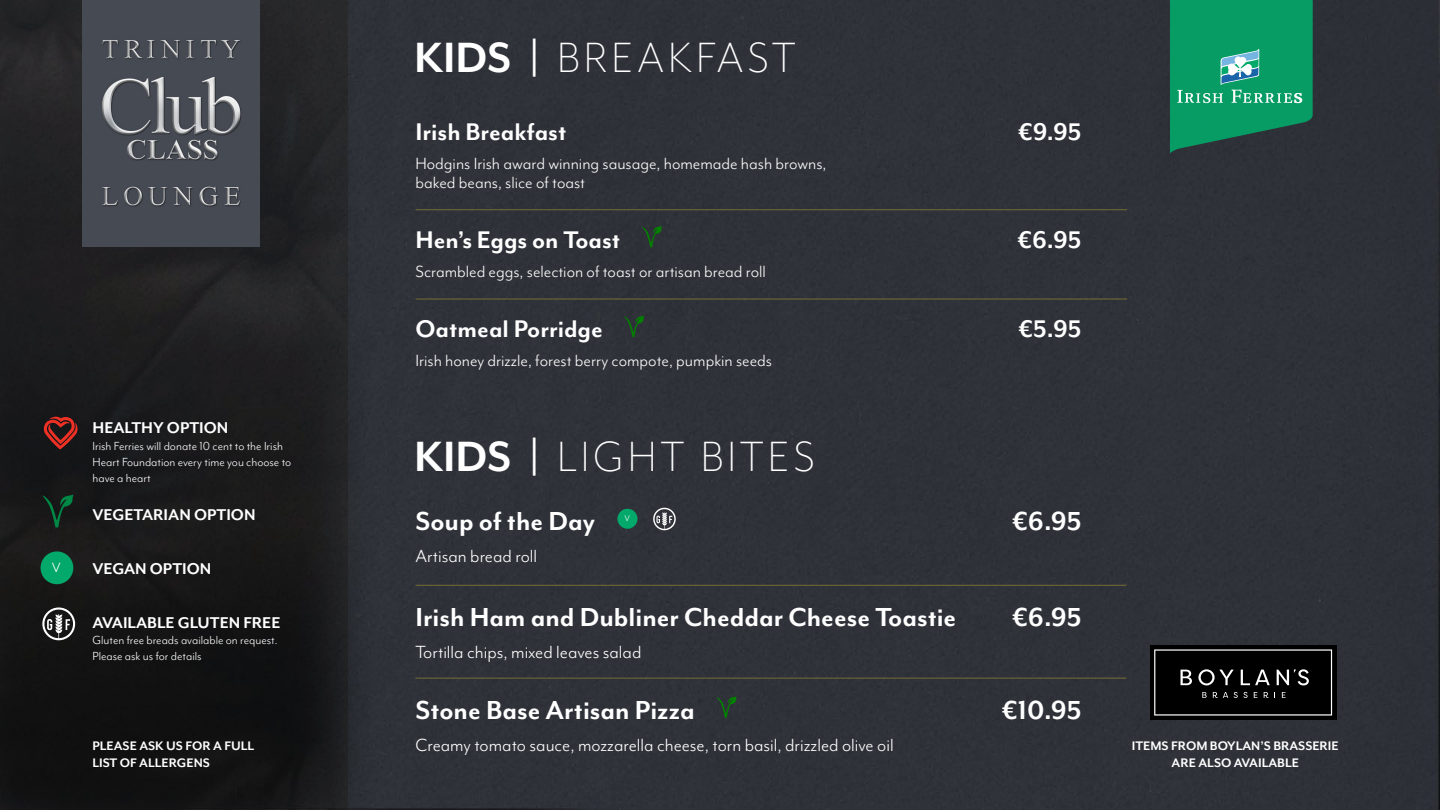
<style>
.page{position:relative;width:1440px;height:810px;background:#fff}
.page>*{position:absolute;margin:0;border:0;box-sizing:border-box;transform-origin:0 0}
.t1{font:300 48.75px "Mr Eaves Mod OT";letter-spacing:.08em;color:#fff}
.t2{font:700 30px "Mr Eaves Mod OT";color:#fff}
.t3{font:700 27.75px "Mr Eaves Mod OT";color:#fff}
.t4{font:20.25px "Mr Eaves Mod OT";color:#fff}
.t5{font:18.75px/18.7px "Mr Eaves Mod OT";color:#fff}
.t6{font:700 18px "Mr Eaves Mod OT";color:#fff}
.t7{font:15.45px "Mr Eaves Mod OT";color:#fff}
.t8{font:700 14.25px/17.1px "Mr Eaves Mod OT";color:#fff}
.t9{font:13.5px/16.2px "Mr Eaves Mod OT";color:#fff}
.t10{font:9.45px "Mr Eaves Mod OT";color:#fff}
.s1{font-weight:700}
</style>
<div class="page">
<div style="left:348px;top:0;width:1092px;height:810px;background:#2f3239"></div>
<div style="left:0;top:0;width:348px;height:810px;background:linear-gradient(to bottom,#28282a,#111)"></div>
<svg style="left:1170px;top:0;width:143px;height:154px;background:#159266"></svg>
<img style="left:82px;top:0;width:178px;height:247px">
<div style="left:1150px;top:645px;width:186px;height:75px;background:#000"></div>
<svg style="left:1154px;top:649px;width:178px;height:67px"></svg>
<hr style="left:416px;top:209px;width:711px;height:1px;background:#786d35">
<hr style="left:416px;top:299px;width:711px;height:1px;background:#786d35">
<hr style="left:416px;top:585px;width:710px;height:1px;background:#786d35">
<hr style="left:416px;top:678px;width:710px;height:1px;background:#786d35">
<div style="left:41px;top:551px;width:32px;height:33px;background:#02a96a;border-radius:50%"></div>
<svg style="left:42px;top:607px;width:33px;height:33px"></svg>
<svg style="left:44px;top:417px;width:34px;height:32px"></svg>
<svg style="left:42px;top:495px;width:31px;height:33px"></svg>
<svg style="left:624px;top:316px;width:20px;height:21px"></svg>
<svg style="left:717px;top:696px;width:20px;height:22px"></svg>
<svg style="left:642px;top:226px;width:20px;height:21px"></svg>
<svg style="left:653px;top:508px;width:23px;height:22px"></svg>
<div style="left:617px;top:509px;width:20px;height:20px;background:#02a96a;border-radius:50%"></div>
<p class="t7" style="left:52px;top:558px;width:10px">V</p>
<p class="t6" style="left:93px;top:418px;width:137px">HEALTHY OPTION</p>
<p class="t9" style="left:93px;top:437px;width:200px">Irish Ferries will donate 10 cent to the Irish<br>Heart Foundation every time you choose to have a heart</p>
<p class="t6" style="left:93px;top:504px;width:165px">VEGETARIAN OPTION</p>
<p class="t6" style="left:93px;top:558px;width:120px">VEGAN OPTION</p>
<p class="t6" style="left:93px;top:612px;width:189px">AVAILABLE GLUTEN FREE</p>
<p class="t9" style="left:93px;top:632px;width:187px">Gluten free breads available on request.<br>Please ask us for details</p>
<p class="t8" style="left:93px;top:737px;width:163px">PLEASE ASK US FOR A FULL<br>LIST OF ALLERGENS</p>
<h1 class="t1" style="left:414px;top:31px;width:383px"><span class="s1">KIDS |</span> BREAKFAST</h1>
<h3 class="t3" style="left:416px;top:116px;width:152px">Irish Breakfast</h3>
<h3 class="t3" style="left:1018px;top:116px;width:65px">€9.95</h3>
<p class="t5" style="left:416px;top:154px;width:413px">Hodgins Irish award winning sausage, homemade hash browns, baked beans, slice of toast</p>
<h3 class="t3" style="left:416px;top:224px;width:206px">Hen’s Eggs on Toast</h3>
<h3 class="t3" style="left:1017px;top:224px;width:66px">€6.95</h3>
<p class="t5" style="left:416px;top:262px;width:352px">Scrambled eggs, selection of toast or artisan bread roll</p>
<h3 class="t3" style="left:416px;top:313px;width:189px">Oatmeal Porridge</h3>
<h3 class="t3" style="left:1018px;top:313px;width:65px">€5.95</h3>
<p class="t5" style="left:416px;top:351px;width:358px">Irish honey drizzle, forest berry compote, pumpkin seeds</p>
<h1 class="t1" style="left:414px;top:429px;width:402px"><span class="s1">KIDS |</span> LIGHT BITES</h1>
<h2 class="t2" style="left:416px;top:504px;width:181px">Soup of the Day</h2>
<h2 class="t2" style="left:1012px;top:504px;width:71px">€6.95</h2>
<p class="t4" style="left:416px;top:545px;width:123px">Artisan bread roll</p>
<p class="t10" style="left:624px;top:513px;width:7px">V</p>
<h2 class="t2" style="left:416px;top:600px;width:542px">Irish Ham and Dubliner Cheddar Cheese Toastie</h2>
<h2 class="t2" style="left:1012px;top:600px;width:71px">€6.95</h2>
<p class="t4" style="left:416px;top:641px;width:227px">Tortilla chips, mixed leaves salad</p>
<h2 class="t2" style="left:416px;top:693px;width:281px">Stone Base Artisan Pizza</h2>
<h2 class="t2" style="left:1002px;top:693px;width:81px">€10.95</h2>
<p class="t4" style="left:416px;top:734px;width:480px">Creamy tomato sauce, mozzarella cheese, torn basil, drizzled olive oil</p>
<p class="t8" style="left:1132px;top:737px;width:208px;text-align:center">ITEMS FROM BOYLAN’S BRASSERIE<br>ARE ALSO AVAILABLE</p>
</div>
